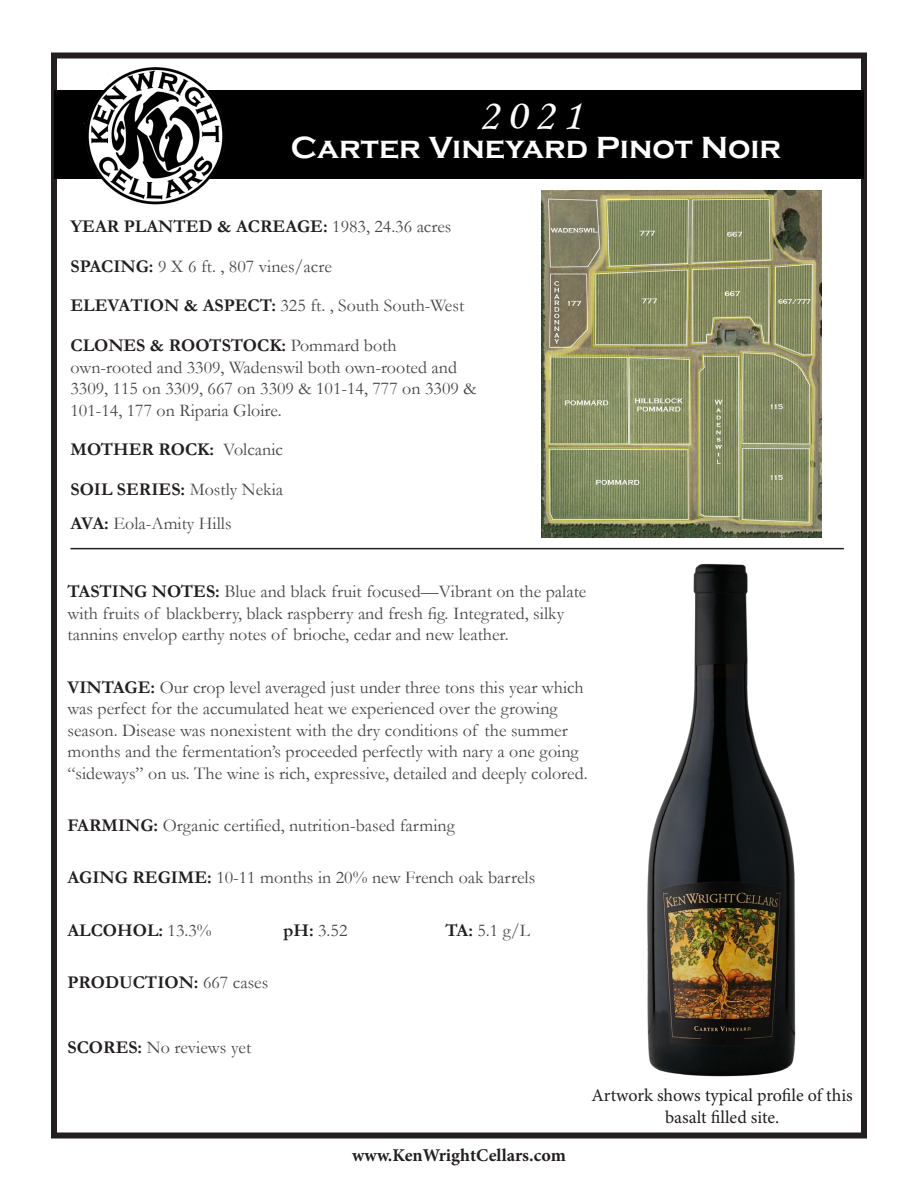
<style>
.page{position:relative;width:918px;height:1188px;background:#fff}
.page>*{position:absolute;margin:0;border:0;box-sizing:border-box;transform-origin:0 0}
.t1{font:42.45px "Monotype Corsiva";color:#fff;scale:1.09 1}
.t2{font:700 31.5px "Copperplate Gothic";color:#fff}
.t3{font:18px/21.6px "Garamond";color:#464748}
.t4{font:700 18px/39.6px "Garamond";color:#231f20}
.t5{font:18px/21.6px "Minion Pro";color:#231f20;text-align:center}
.t6{font:700 18px "Minion Pro";color:#231f20}
.s1{font-weight:400;color:#464748}
.s2{font-weight:700;color:#231f20}
</style>
<div class="page">
<div style="left:51px;top:52px;width:816px;height:1086px;border:6px solid #231f20"></div>
<img style="left:647px;top:563px;width:149px;height:514px">
<hr style="left:70px;top:548px;width:774px;height:1px;background:#231f20">
<img style="left:541px;top:190px;width:281px;height:347px">
<div style="left:54px;top:91px;width:810px;height:88px;background:#000"></div>
<img style="left:81px;top:67px;width:149px;height:138px">
<p class="t1" style="left:479px;top:89px;width:96px">2021</p>
<p class="t2" style="left:291px;top:130px;width:492px">Carter Vineyard Pinot Noir</p>
<p class="t4" style="left:70px;top:207px;width:383px">YEAR PLANTED &amp; ACREAGE: <span class="s1">1983, 24.36 acres</span></p>
<p class="t3" style="left:70px;top:255px;width:263px"><span class="s2">SPACING:</span> 9 X 6 ft. , 807 vines/acre</p>
<p class="t4" style="left:70px;top:286px;width:395px">ELEVATION &amp; ASPECT: <span class="s1">325 ft. , South South-West<br></span>CLONES &amp; ROOTSTOCK: <span class="s1">Pommard both</span></p>
<p class="t3" style="left:70px;top:356px;width:408px">own-rooted and 3309, Wadenswil both own-rooted and<br>3309, 115 on 3309, 667 on 3309 &amp; 101-14, 777 on 3309 &amp;<br>101-14, 177 on Riparia Gloire.</p>
<p class="t4" style="left:70px;top:430px;width:214px">MOTHER ROCK: <span class="s1">Volcanic<br></span>SOIL SERIES: <span class="s1">Mostly Nekia</span></p>
<p class="t3" style="left:70px;top:512px;width:163px"><span class="s2">AVA:</span> Eola-Amity Hills</p>
<p class="t3" style="left:68px;top:580px;width:520px"><span class="s2">TASTING NOTES:</span> Blue and black fruit focused—Vibrant on the palate with fruits of blackberry, black raspberry and fresh fig. Integrated, silky tannins envelop earthy notes of brioche, cedar and new leather.</p>
<p class="t3" style="left:68px;top:676px;width:522px"><span class="s2">VINTAGE:</span> Our crop level averaged just under three tons this year which was perfect for the accumulated heat we experienced over the growing season. Disease was nonexistent with the dry conditions of the summer months and the fermentation’s proceeded perfectly with nary a one going “sideways” on us. The wine is rich, expressive, detailed and deeply colored.</p>
<p class="t3" style="left:68px;top:814px;width:389px"><span class="s2">FARMING:</span> Organic certified, nutrition-based farming</p>
<p class="t3" style="left:68px;top:866px;width:469px"><span class="s2">AGING REGIME:</span> 10-11 months in 20% new French oak barrels</p>
<p class="t4" style="left:68px;top:910px;width:146px">ALCOHOL: <span class="s1">13.3%</span></p>
<p class="t3" style="left:284px;top:919px;width:65px"><span class="s2">pH:</span> 3.52</p>
<p class="t3" style="left:446px;top:919px;width:86px"><span class="s2">TA:</span> 5.1 g/L</p>
<p class="t4" style="left:68px;top:962px;width:202px">PRODUCTION: <span class="s1">667 cases</span></p>
<p class="t3" style="left:68px;top:1036px;width:185px"><span class="s2">SCORES:</span> No reviews yet</p>
<p class="t6" style="left:352px;top:1142px;width:215px">www.KenWrightCellars.com</p>
<p class="t5" style="left:591px;top:1085px;width:263px">Artwork shows typical profile of this basalt filled site.</p>
</div>
